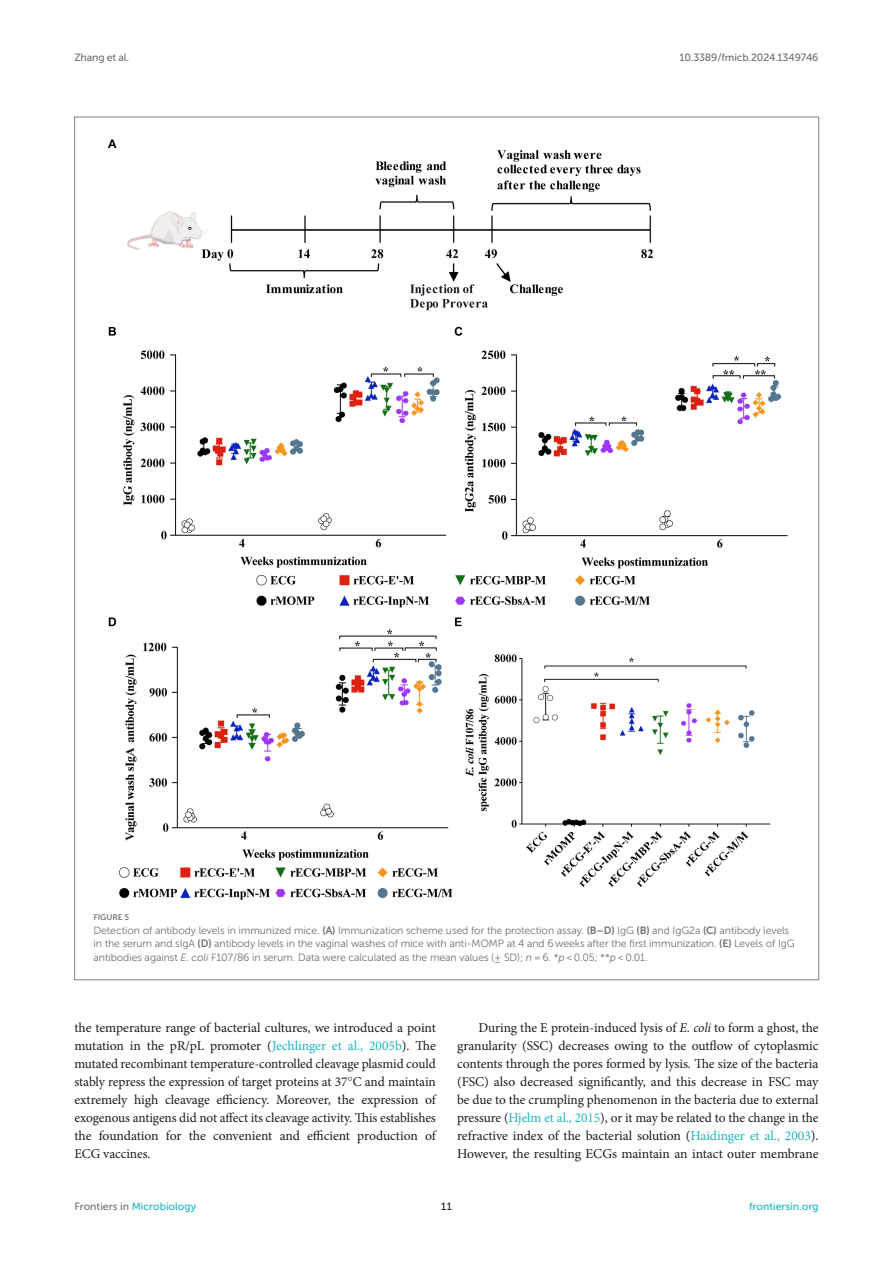
<style>
.page{position:relative;width:893px;height:1263px;background:#fff}
.page>*{position:absolute;margin:0;border:0;box-sizing:border-box;transform-origin:0 0}
.TEXT{font:13.5px/18px "Minion Pro";letter-spacing:-.005em;color:#1b1c1b;text-align:justify}
.TEXT_FLUSH{font:13.5px/18px "Minion Pro";letter-spacing:-.005em;color:#1b1c1b;text-align:justify}
.FIG_LEG{font:10.5px/13.5px "Museo Sans 300";letter-spacing:-.01em;color:#706f70}
.t1{font:10.5px "Museo Sans 500";color:#1db5c3}
.t2{font:10.5px "Museo Sans 500";letter-spacing:-.015em;color:#706f70}
.t3{font:10.5px "Museo Sans 500";color:#1b1c1b}
.FIG_HD{font:8.25px "Museo Sans 700";letter-spacing:-.01em;color:#7e7f7f}
.s1{font-family:"Museo Sans 700"}
.s2{font-style:italic}
.s3{color:#1db5c3}
.s4{font-family:"STIX"}
.s5{color:#706f70}
</style>
<div class="page">
<img style="left:108px;top:139px;width:680px;height:761px">
<p class="t2" style="left:74px;top:51px;width:56px">Zhang et al.</p>
<p class="t2" style="left:680px;top:51px;width:140px">10.3389/fmicb.2024.1349746</p>
<p class="FIG_HD" style="left:94px;top:913px;width:37px">FIGURE 5</p>
<p class="FIG_LEG" style="left:94px;top:923px;width:703px">Detection of antibody levels in immunized mice. <span class="s1">(A)</span> Immunization scheme used for the protection assay. <span class="s1">(B–D)</span> IgG <span class="s1">(B)</span> and IgG2a <span class="s1">(C)</span> antibody levels in the serum and sIgA <span class="s1">(D)</span> antibody levels in the vaginal washes of mice with anti-MOMP at 4 and 6 weeks after the first immunization. <span class="s1">(E)</span> Levels of IgG antibodies against <span class="s2">E. coli</span> F107/86 in serum. Data were calculated as the mean values (± SD); <span class="s2">n</span> = 6. *<span class="s2">p</span> &lt; 0.05; **<span class="s2">p</span> &lt; 0.01.</p>
<p class="TEXT_FLUSH" style="left:74px;top:1019px;width:363px">the temperature range of bacterial cultures, we introduced a point mutation in the pR/pL promoter (<span class="s3">Jechlinger et al., 2005b</span>). The mutated recombinant temperature-controlled cleavage plasmid could stably repress the expression of target proteins at 37<span class="s4">°</span>C and maintain extremely high cleavage efficiency. Moreover, the expression of exogenous antigens did not affect its cleavage activity. This establishes the foundation for the convenient and efficient production of ECG vaccines.</p>
<p class="TEXT" style="left:457px;top:1019px;width:363px;text-indent:21px">During the E protein-induced lysis of <span class="s2">E. coli</span> to form a ghost, the granularity (SSC) decreases owing to the outflow of cytoplasmic contents through the pores formed by lysis. The size of the bacteria (FSC) also decreased significantly, and this decrease in FSC may be due to the crumpling phenomenon in the bacteria due to external pressure (<span class="s3">Hjelm et al., 2015</span>), or it may be related to the change in the refractive index of the bacterial solution (<span class="s3">Haidinger et al., 2003</span>).<br>However, the resulting ECGs maintain an intact outer membrane</p>
<p class="t1" style="left:74px;top:1200px;width:123px"><span class="s5">Frontiers in</span> Microbiology</p>
<p class="t3" style="left:441px;top:1200px;width:12px">11</p>
<p class="t1" style="left:749px;top:1200px;width:71px">frontiersin.org</p>
</div>
